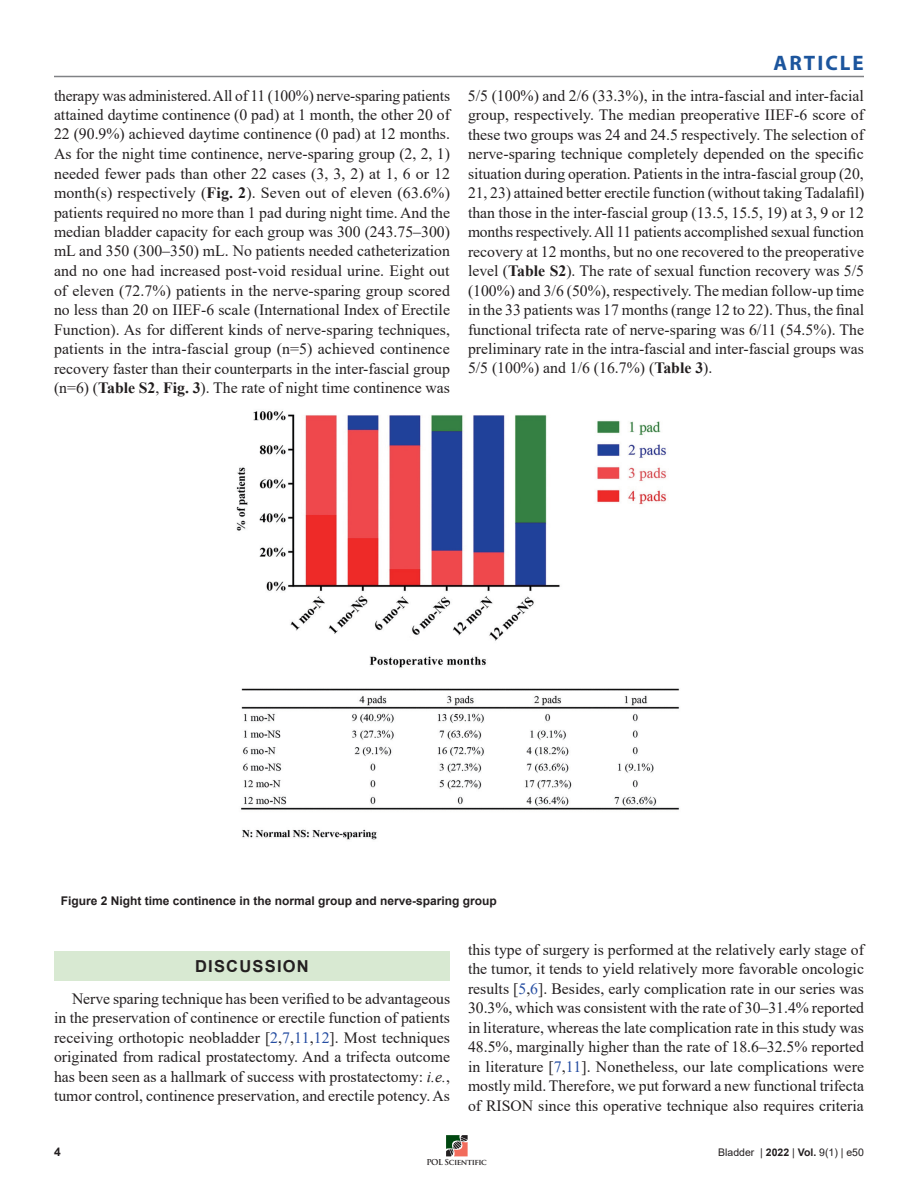
<style>
.page{position:relative;width:918px;height:1188px;background:#fff}
.page>*{position:absolute;margin:0;border:0;box-sizing:border-box;transform-origin:0 0}
.t1{font:700 21px "Myriad Pro";letter-spacing:.095em;color:#1c559d}
.t2{font:700 16.5px "Arial";letter-spacing:.075em;color:#231f20}
.t3{font:15.75px/19.5px "Times New Roman";color:#231f20;text-align:justify}
.t4{font:700 12px "Arial";color:#231f20}
.t5{font:10.5px "Arial";color:#231f20}
.t6{font:700 7.95px "Trajan Pro";letter-spacing:-.05em;color:#231f20}
.s1{font-weight:700}
.s2{color:#254da1}
.s3{font-style:italic}
</style>
<div class="page">
<svg style="left:446px;top:1135px;width:22px;height:21px"></svg>
<hr style="left:54px;top:76px;width:810px;height:1px;background:#808285">
<img style="left:236px;top:411px;width:444px;height:429px">
<div style="left:54px;top:951px;width:396px;height:30px;background:#d8e9d2"></div>
<h1 class="t1" style="left:774px;top:49px;width:92px">ARTICLE</h1>
<p class="t3" style="left:54px;top:85px;width:398px">therapy was administered. All of 11 (100%) nerve-sparing patients attained daytime continence (0 pad) at 1 month, the other 20 of 22 (90.9%) achieved daytime continence (0 pad) at 12 months.<br>As for the night time continence, nerve-sparing group (2, 2, 1) needed fewer pads than other 22 cases (3, 3, 2) at 1, 6 or 12 month(s) respectively (<span class="s1">Fig. 2</span>). Seven out of eleven (63.6%) patients required no more than 1 pad during night time. And the median bladder capacity for each group was 300 (243.75‒300) mL and 350 (300‒350) mL. No patients needed catheterization and no one had increased post-void residual urine. Eight out of eleven (72.7%) patients in the nerve-sparing group scored no less than 20 on IIEF-6 scale (International Index of Erectile Function). As for different kinds of nerve-sparing techniques, patients in the intra-fascial group (n=5) achieved continence recovery faster than their counterparts in the inter-fascial group (n=6) (<span class="s1">Table S2</span>, <span class="s1">Fig. 3</span>). The rate of night time continence was</p>
<p class="t3" style="left:468px;top:85px;width:398px">5/5 (100%) and 2/6 (33.3%), in the intra-fascial and inter-facial group, respectively. The median preoperative IIEF-6 score of these two groups was 24 and 24.5 respectively. The selection of nerve-sparing technique completely depended on the specific situation during operation. Patients in the intra-fascial group (20, 21, 23) attained better erectile function (without taking Tadalafil) than those in the inter-fascial group (13.5, 15.5, 19) at 3, 9 or 12 months respectively. All 11 patients accomplished sexual function recovery at 12 months, but no one recovered to the preoperative level (<span class="s1">Table S2</span>). The rate of sexual function recovery was 5/5 (100%) and 3/6 (50%), respectively. The median follow-up time in the 33 patients was 17 months (range 12 to 22). Thus, the final functional trifecta rate of nerve-sparing was 6/11 (54.5%). The preliminary rate in the intra-fascial and inter-fascial groups was 5/5 (100%) and 1/6 (16.7%) (<span class="s1">Table 3</span>).</p>
<p class="t4" style="left:61px;top:893px;width:438px">Figure 2 Night time continence in the normal group and nerve-sparing group</p>
<p class="t2" style="left:195px;top:955px;width:115px">DISCUSSION</p>
<p class="t3" style="left:54px;top:988px;width:398px;text-indent:18px">Nerve sparing technique has been verified to be advantageous in the preservation of continence or erectile function of patients receiving orthotopic neobladder [<span class="s2">2</span>,<span class="s2">7</span>,<span class="s2">11</span>,<span class="s2">12</span>]. Most techniques originated from radical prostatectomy. And a trifecta outcome has been seen as a hallmark of success with prostatectomy: <span class="s3">i.e.</span>, tumor control, continence preservation, and erectile potency. As</p>
<p class="t3" style="left:468px;top:939px;width:398px">this type of surgery is performed at the relatively early stage of the tumor, it tends to yield relatively more favorable oncologic results [<span class="s2">5</span>,<span class="s2">6</span>]. Besides, early complication rate in our series was 30.3%, which was consistent with the rate of 30‒31.4% reported in literature, whereas the late complication rate in this study was 48.5%, marginally higher than the rate of 18.6‒32.5% reported in literature [<span class="s2">7</span>,<span class="s2">11</span>]. Nonetheless, our late complications were mostly mild. Therefore, we put forward a new functional trifecta of RISON since this operative technique also requires criteria</p>
<p class="t4" style="left:54px;top:1143px;width:8px">4</p>
<p class="t5" style="left:718px;top:1145px;width:147px">Bladder | <span class="s1">2022</span> | <span class="s1">Vol.</span> 9(1) | e50</p>
<p class="t6" style="left:427px;top:1158px;width:62px">POL Scientific</p>
</div>
